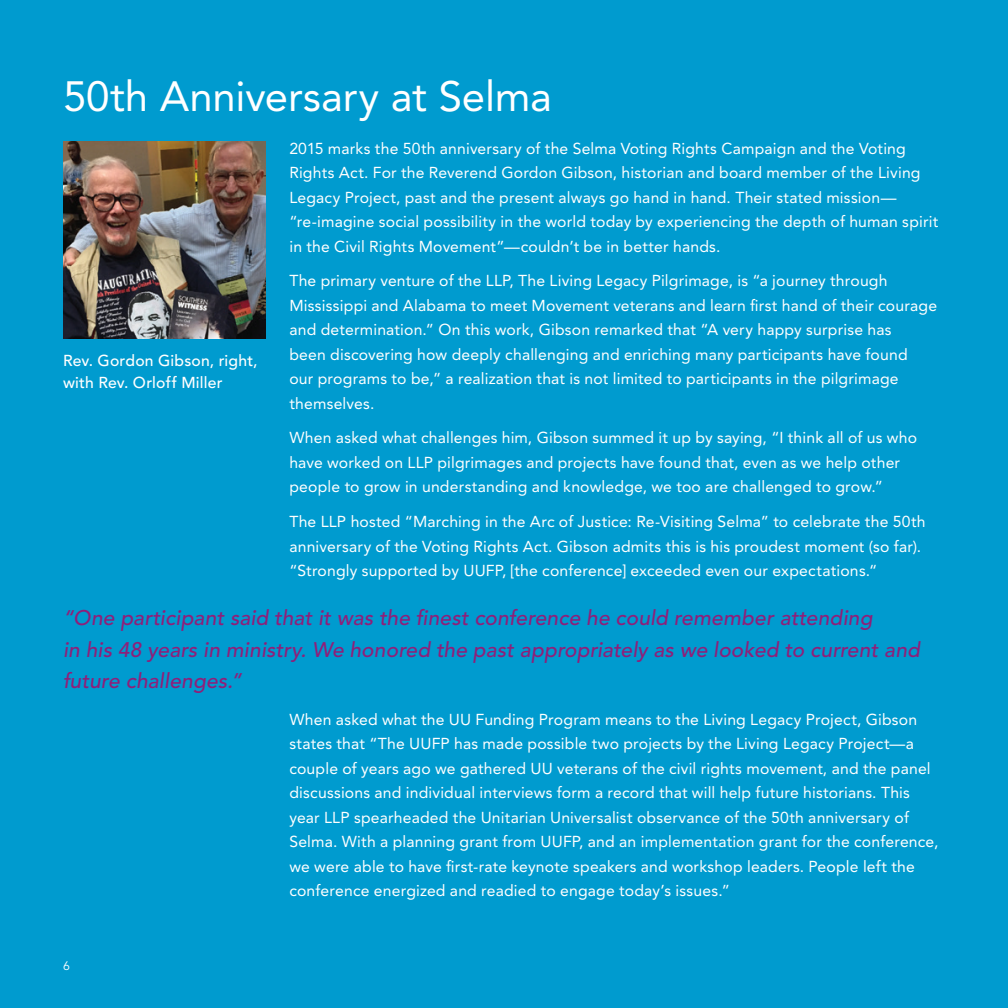
<style>
.page{position:relative;width:1008px;height:1008px;background:#009bcf}
.page>*{position:absolute;margin:0;border:0;box-sizing:border-box;transform-origin:0 0}
.t1{font:42px "Avenir";letter-spacing:-.005em;color:#fff}
.t2{font:italic 500 21px/31.5px "Avenir";letter-spacing:.005em;color:#8f1f79}
.t3{font:15.75px/24.5px "Avenir";letter-spacing:.01em;color:#fff}
.t4{font:500 15.75px/21.9px "Avenir";letter-spacing:.015em;color:#fff}
.t5{font:12.25px "Avenir";color:#fff}
</style>
<div class="page">
<img style="left:63px;top:142px;width:203px;height:196px">
<h1 class="t1" style="left:63px;top:72px;width:490px">50th Anniversary at Selma</h1>
<p class="t4" style="left:63px;top:350px;width:196px">Rev. Gordon Gibson, right, with Rev. Orloff Miller</p>
<p class="t3" style="left:289px;top:136px;width:650px">2015 marks the 50th anniversary of the Selma Voting Rights Campaign and the Voting Rights Act. For the Reverend Gordon Gibson, historian and board member of the Living Legacy Project, past and the present always go hand in hand. Their stated mission— “re-imagine social possibility in the world today by experiencing the depth of human spirit in the Civil Rights Movement”—couldn’t be in better hands.</p>
<p class="t3" style="left:289px;top:269px;width:649px">The primary venture of the LLP, The Living Legacy Pilgrimage, is “a journey through Mississippi and Alabama to meet Movement veterans and learn first hand of their courage and determination.” On this work, Gibson remarked that “A very happy surprise has<br>been discovering how deeply challenging and enriching many participants have found<br>our programs to be,” a realization that is not limited to participants in the pilgrimage themselves.</p>
<p class="t3" style="left:289px;top:426px;width:629px">When asked what challenges him, Gibson summed it up by saying, “I think all of us who have worked on LLP pilgrimages and projects have found that, even as we help other people to grow in understanding and knowledge, we too are challenged to grow.”</p>
<p class="t3" style="left:289px;top:509px;width:638px">The LLP hosted “Marching in the Arc of Justice: Re-Visiting Selma” to celebrate the 50th anniversary of the Voting Rights Act. Gibson admits this is his proudest moment (so far). “Strongly supported by UUFP, [the conference] exceeded even our expectations.“</p>
<h2 class="t2" style="left:63px;top:603px;width:858px">“One participant said that it was the finest conference he could remember attending<br>in his 48 years in ministry. We honored the past appropriately as we looked to current and future challenges.”</h2>
<p class="t5" style="left:63px;top:959px;width:8px">6</p>
<p class="t3" style="left:289px;top:707px;width:651px">When asked what the UU Funding Program means to the Living Legacy Project, Gibson states that “The UUFP has made possible two projects by the Living Legacy Project—a couple of years ago we gathered UU veterans of the civil rights movement, and the panel discussions and individual interviews form a record that will help future historians. This year LLP spearheaded the Unitarian Universalist observance of the 50th anniversary of Selma. With a planning grant from UUFP, and an implementation grant for the conference, we were able to have first-rate keynote speakers and workshop leaders. People left the conference energized and readied to engage today’s issues.”</p>
</div>
